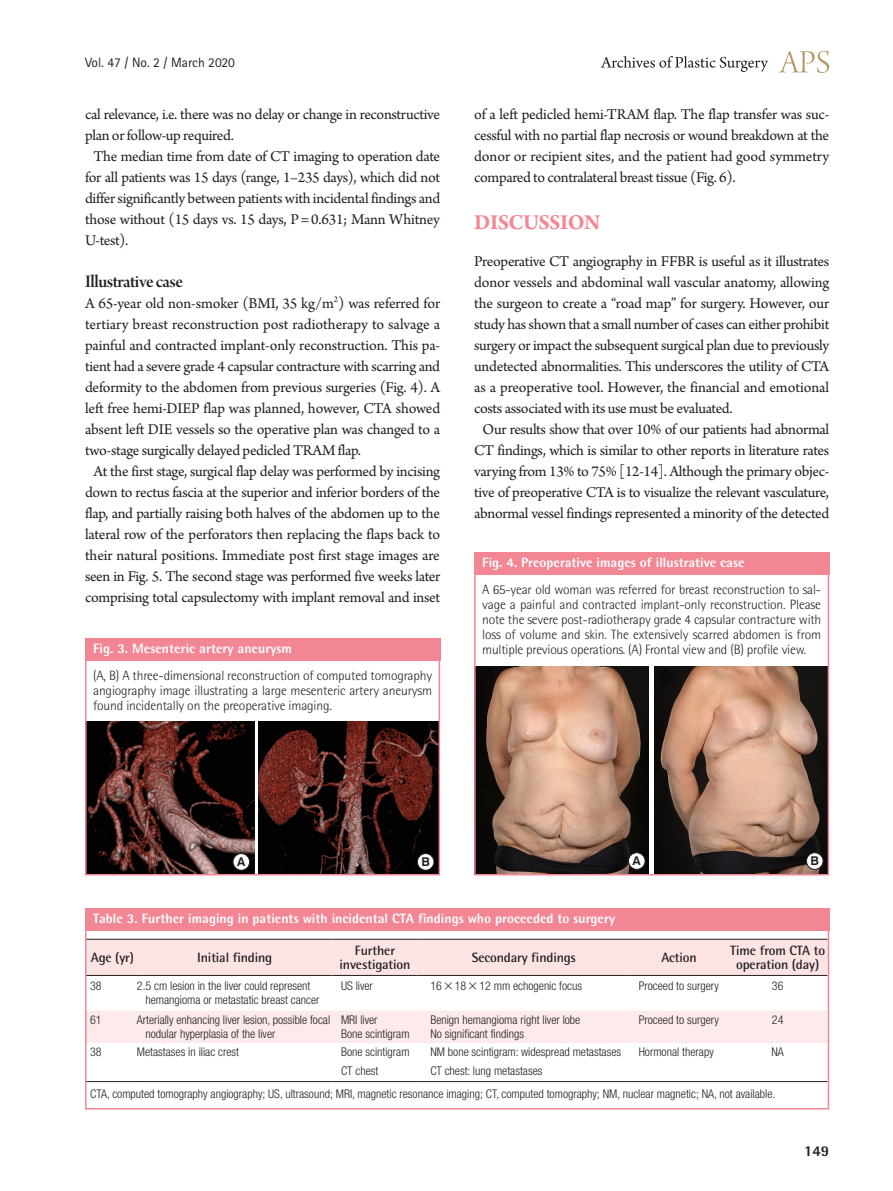
<style>
.page{position:relative;width:893px;height:1191px;background:#fff}
.page>*{position:absolute;margin:0;border:0;box-sizing:border-box;transform-origin:0 0}
.대제목{font:700 22.5px "Arno Pro";letter-spacing:-.02em;color:#f38694}
.중제목{font:18.75px "Arno Pro Smbd Display";letter-spacing:-.025em;color:#231f20}
.본문{font:15.75px/21px "Arno Pro";letter-spacing:-.02em;color:#231f20;text-align:justify}
.본문_0{font:15.75px/21px "Arno Pro";letter-spacing:-.02em;color:#231f20;text-align:justify}
.t1{font:800 15px "Rotis Semi Sans Std";color:#231f20}
.그림설명{font:300 13.5px/15px "Rotis Semi Sans Std";letter-spacing:-.015em;color:#231f20;text-align:justify}
.표그림제목{font:800 13.5px "Rotis Semi Sans Std";color:#fff}
.표열제목{font:700 13.5px/14.1px "Rotis Semi Sans Std";letter-spacing:-.01em;color:#231f20;text-align:center}
.t2{font:13.5px "Rotis Sans Serif Std";color:#231f20}
.t3{font:700 12.15px "Swiss 721 BT";color:#231f20}
.표본문{font:300 condensed 12px/14.4px "Helvetica Neue LT Std";color:#231f20}
.s1{font-family:"Dotum";font-weight:400;font-stretch:normal}
</style>
<div class="page">
<svg style="left:779px;top:51px;width:50px;height:22px"></svg>
<svg style="left:601px;top:56px;width:167px;height:16px"></svg>
<svg style="left:88px;top:940px;width:738px;height:103px"></svg>
<hr style="left:86px;top:939px;width:51px;height:1px;background:#231f20">
<hr style="left:137px;top:939px;width:196px;height:1px;background:#231f20">
<hr style="left:333px;top:939px;width:85px;height:1px;background:#231f20">
<hr style="left:418px;top:939px;width:212px;height:1px;background:#231f20">
<hr style="left:630px;top:939px;width:98px;height:1px;background:#231f20">
<hr style="left:728px;top:939px;width:99px;height:1px;background:#231f20">
<hr style="left:86px;top:975px;width:51px;height:1px;background:#231f20">
<hr style="left:137px;top:975px;width:196px;height:1px;background:#231f20">
<hr style="left:333px;top:975px;width:85px;height:1px;background:#231f20">
<hr style="left:418px;top:975px;width:212px;height:1px;background:#231f20">
<hr style="left:630px;top:975px;width:98px;height:1px;background:#231f20">
<hr style="left:728px;top:975px;width:99px;height:1px;background:#231f20">
<hr style="left:86px;top:1081px;width:51px;height:1px;background:#231f20">
<hr style="left:137px;top:1081px;width:196px;height:1px;background:#231f20">
<hr style="left:333px;top:1081px;width:85px;height:1px;background:#231f20">
<hr style="left:418px;top:1081px;width:212px;height:1px;background:#231f20">
<hr style="left:630px;top:1081px;width:98px;height:1px;background:#231f20">
<hr style="left:728px;top:1081px;width:99px;height:1px;background:#231f20">
<div style="left:85px;top:908px;width:744px;height:23px;background:#f38694"></div>
<div style="left:85px;top:908px;width:744px;height:201px;border:2px solid #f38694"></div>
<div style="left:474px;top:552px;width:355px;height:23px;background:#f38694"></div>
<img style="left:477px;top:666px;width:349px;height:206px">
<div style="left:628px;top:852px;width:17px;height:17px;background:#fff;border-radius:50%"></div>
<div style="left:628px;top:852px;width:17px;height:17px;border:1px solid #231f20;border-radius:50%"></div>
<div style="left:806px;top:852px;width:17px;height:17px;background:#fff;border-radius:50%"></div>
<div style="left:806px;top:852px;width:17px;height:17px;border:1px solid #231f20;border-radius:50%"></div>
<div style="left:649px;top:664px;width:5px;height:211px;background:#fff"></div>
<div style="left:474px;top:552px;width:355px;height:323px;border:2px solid #f38694"></div>
<div style="left:85px;top:638px;width:355px;height:23px;background:#f38694"></div>
<img style="left:258px;top:721px;width:179px;height:151px">
<img style="left:88px;top:721px;width:166px;height:151px">
<div style="left:417px;top:853px;width:17px;height:17px;background:#fff;border-radius:50%"></div>
<div style="left:417px;top:853px;width:17px;height:17px;border:1px solid #231f20;border-radius:50%"></div>
<div style="left:233px;top:853px;width:17px;height:17px;background:#fff;border-radius:50%"></div>
<div style="left:233px;top:853px;width:17px;height:17px;border:1px solid #231f20;border-radius:50%"></div>
<div style="left:85px;top:638px;width:355px;height:237px;border:2px solid #f38694"></div>
<p class="t2" style="left:85px;top:54px;width:151px">Vol. 47 / No. 2 / March 2020</p>
<p class="본문" style="left:85px;top:105px;width:357px">cal relevance, i.e. there was no delay or change in reconstructive plan or follow-up required.</p>
<p class="본문" style="left:85px;top:147px;width:357px;text-indent:9px">The median time from date of CT imaging to operation date for all patients was 15 days (range, 1–235 days), which did not differ significantly between patients with incidental findings and those without (15 days vs. 15 days, P = 0.631; Mann Whitney U-test).</p>
<p class="중제목" style="left:85px;top:271px;width:100px">Illustrative case</p>
<p class="본문_0" style="left:85px;top:294px;width:357px">A 65-year old non-smoker (BMI, 35 kg/m<sup>2</sup>) was referred for tertiary breast reconstruction post radiotherapy to salvage a painful and contracted implant-only reconstruction. This pa&shy;tient had a severe grade 4 capsular contracture with scarring and deformity to the abdomen from previous surgeries (Fig. 4). A left free hemi-DIEP flap was planned, however, CTA showed absent left DIE vessels so the operative plan was changed to a two-stage surgically delayed pedicled TRAM flap.</p>
<p class="본문" style="left:85px;top:462px;width:357px;text-align:center">At the first stage, surgical flap delay was performed by incising down to rectus fascia at the superior and inferior borders of the flap, and partially raising both halves of the abdomen up to the lateral row of the perforators then replacing the flaps back to their natural positions. Immediate post first stage images are seen in Fig. 5. The second stage was performed five weeks later comprising total capsulectomy with implant removal and inset</p>
<p class="표그림제목" style="left:93px;top:640px;width:200px">Fig. 3. Mesenteric artery aneurysm</p>
<p class="그림설명" style="left:93px;top:668px;width:341px">(A, B) A three-dimensional reconstruction of computed tomography angiography image illustrating a large mesenteric artery aneurysm found incidentally on the preoperative imaging.</p>
<p class="본문" style="left:474px;top:105px;width:357px">of a left pedicled hemi-TRAM flap. The flap transfer was suc&shy;cessful with no partial flap necrosis or wound breakdown at the donor or recipient sites, and the patient had good symmetry compared to contralateral breast tissue (Fig. 6).</p>
<p class="대제목" style="left:474px;top:210px;width:128px">DISCUSSION</p>
<p class="본문_0" style="left:474px;top:252px;width:357px">Preoperative CT angiography in FFBR is useful as it illustrates donor vessels and abdominal wall vascular anatomy, allowing the surgeon to create a “road map” for surgery. However, our study has shown that a small number of cases can either prohibit surgery or impact the subsequent surgical plan due to previously undetected abnormalities. This underscores the utility of CTA as a preoperative tool. However, the financial and emotional costs associated with its use must be evaluated.</p>
<p class="본문" style="left:474px;top:420px;width:357px;text-align:center">Our results show that over 10% of our patients had abnormal CT findings, which is similar to other reports in literature rates varying from 13% to 75% [12-14]. Although the primary objec&shy;tive of preoperative CTA is to visualize the relevant vasculature, abnormal vessel findings represented a minority of the detected</p>
<p class="표그림제목" style="left:482px;top:554px;width:264px">Fig. 4. Preoperative images of illustrative case</p>
<p class="그림설명" style="left:482px;top:582px;width:341px">A 65-year old woman was referred for breast reconstruction to sal&shy;vage a painful and contracted implant-only reconstruction. Please note the severe post-radiotherapy grade 4 capsular contracture with loss of volume and skin. The extensively scarred abdomen is from multiple previous operations. (A) Frontal view and (B) profile view.</p>
<p class="t3" style="left:237px;top:854px;width:10px">A</p>
<p class="t3" style="left:421px;top:854px;width:10px">B</p>
<p class="t3" style="left:633px;top:853px;width:10px">A</p>
<p class="t3" style="left:810px;top:853px;width:10px">B</p>
<p class="표그림제목" style="left:93px;top:910px;width:523px">Table 3. Further imaging in patients with incidental CTA findings who proceeded to surgery</p>
<p class="표열제목" style="left:91px;top:950px;width:45px">Age (yr)</p>
<p class="표열제목" style="left:197px;top:950px;width:77px">Initial finding</p>
<p class="표열제목" style="left:340px;top:943px;width:72px">Further investigation</p>
<p class="표열제목" style="left:472px;top:950px;width:106px">Secondary findings</p>
<p class="표열제목" style="left:661px;top:950px;width:37px">Action</p>
<p class="표열제목" style="left:730px;top:943px;width:96px">Time from CTA to operation (day)</p>
<p class="표본문" style="left:90px;top:978px;width:13px">38</p>
<p class="표본문" style="left:145px;top:978px;width:176px;text-indent:-9px">2.5 cm lesion in the liver could represent hemangioma or metastatic breast cancer</p>
<p class="표본문" style="left:341px;top:978px;width:33px">US liver</p>
<p class="표본문" style="left:430px;top:978px;width:153px">16<span class="s1">×</span>18<span class="s1">×</span>12 mm echogenic focus</p>
<p class="표본문" style="left:639px;top:978px;width:82px">Proceed to surgery</p>
<p class="표본문" style="left:772px;top:978px;width:13px">36</p>
<p class="표본문" style="left:90px;top:1012px;width:13px">61</p>
<p class="표본문" style="left:145px;top:1012px;width:186px;text-indent:-9px">Arterially enhancing liver lesion, possible focal nodular hyperplasia of the liver</p>
<p class="표본문" style="left:341px;top:1012px;width:38px">MRI liver</p>
<p class="표본문" style="left:430px;top:1012px;width:152px">Benign hemangioma right liver lobe</p>
<p class="표본문" style="left:430px;top:1026px;width:95px">No significant findings</p>
<p class="표본문" style="left:639px;top:1012px;width:82px">Proceed to surgery</p>
<p class="표본문" style="left:772px;top:1012px;width:13px">24</p>
<p class="표본문" style="left:341px;top:1026px;width:70px">Bone scintigram</p>
<p class="표본문" style="left:90px;top:1044px;width:13px">38</p>
<p class="표본문" style="left:137px;top:1044px;width:104px">Metastases in iliac crest</p>
<p class="표본문" style="left:341px;top:1044px;width:70px">Bone scintigram</p>
<p class="표본문" style="left:430px;top:1044px;width:192px">NM bone scintigram: widespread metastases</p>
<p class="표본문" style="left:639px;top:1044px;width:77px">Hormonal therapy</p>
<p class="표본문" style="left:771px;top:1044px;width:14px">NA</p>
<p class="표본문" style="left:341px;top:1063px;width:39px">CT chest</p>
<p class="표본문" style="left:430px;top:1063px;width:114px">CT chest: lung metastases</p>
<p class="표본문" style="left:90px;top:1086px;width:687px">CTA, computed tomography angiography; US, ultrasound; MRI, magnetic resonance imaging; CT, computed tomography; NM, nuclear magnetic; NA, not available.</p>
<p class="t1" style="left:804px;top:1141px;width:27px">149</p>
</div>
